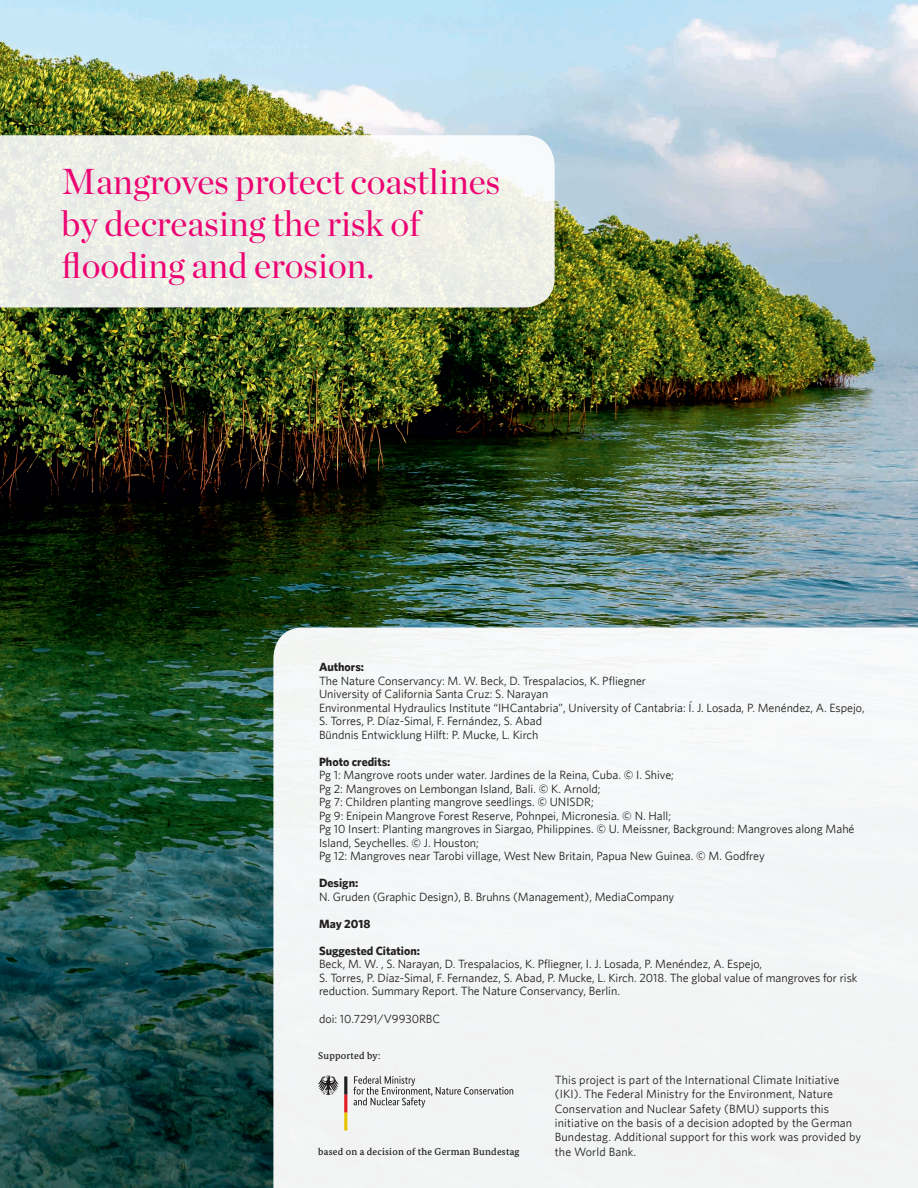
<style>
.page{position:relative;width:918px;height:1188px;background:#fff}
.page>*{position:absolute;margin:0;border:0;box-sizing:border-box;transform-origin:0 0}
.t1{font:36px/42px "Chronicle Display";color:#ed0372}
.t2{font:12px/13.5px "Whitney";color:#231f20}
.t3{font:700 12px "Whitney";color:#231f20}
.t4{font:500 9.9px "Bundes Serif";letter-spacing:.02em;color:#231f20}
</style>
<div class="page">
<img style="left:0;top:0;width:918px;height:1188px">
<div style="left:273px;top:628px;width:645px;height:560px;background:#f3f6f6"></div>
<svg style="left:0;top:135px;width:555px;height:172px;background:#edefe7"></svg>
<div style="left:313px;top:1033px;width:222px;height:141px;background:#f2f4f4"></div>
<svg style="left:354px;top:1076px;width:159px;height:31px"></svg>
<svg style="left:318px;top:1076px;width:29px;height:54px"></svg>
<h1 class="t1" style="left:62px;top:158px;width:440px">Mangroves protect coastlines by decreasing the risk of flooding and erosion.</h1>
<p class="t3" style="left:319px;top:660px;width:47px">Authors:</p>
<p class="t2" style="left:319px;top:674px;width:547px">The Nature Conservancy: M. W. Beck, D. Trespalacios, K. Pfliegner<br>University of California Santa Cruz: S. Narayan<br>Environmental Hydraulics Institute “IHCantabria”, University of Cantabria: Í. J. Losada, P. Menéndez, A. Espejo, S. Torres, P. Díaz-Simal, F. Fernández, S. Abad<br>Bündnis Entwicklung Hilft: P. Mucke, L. Kirch</p>
<p class="t3" style="left:319px;top:754px;width:73px">Photo credits:</p>
<p class="t2" style="left:319px;top:768px;width:537px">Pg 1: Mangrove roots under water. Jardines de la Reina, Cuba. © I. Shive;<br>Pg 2: Mangroves on Lembongan Island, Bali. © K. Arnold;<br>Pg 7: Children planting mangrove seedlings. © UNISDR;<br>Pg 9: Enipein Mangrove Forest Reserve, Pohnpei, Micronesia. © N. Hall;<br>Pg 10 Insert: Planting mangroves in Siargao, Philippines. © U. Meissner, Background: Mangroves along Mahé Island, Seychelles. © J. Houston;<br>Pg 12: Mangroves near Tarobi village, West New Britain, Papua New Guinea. © M. Godfrey</p>
<p class="t3" style="left:319px;top:876px;width:41px">Design:</p>
<p class="t2" style="left:319px;top:890px;width:357px">N. Gruden (Graphic Design), B. Bruhns (Management), MediaCompany</p>
<p class="t3" style="left:319px;top:916px;width:53px">May 2018</p>
<p class="t3" style="left:319px;top:943px;width:102px">Suggested Citation:</p>
<p class="t2" style="left:319px;top:957px;width:540px">Beck, M. W. , S. Narayan, D. Trespalacios, K. Pfliegner, I. J. Losada, P. Menéndez, A. Espejo,<br>S. Torres, P. Díaz-Simal, F. Fernandez, S. Abad, P. Mucke, L. Kirch. 2018. The global value of mangroves for risk reduction. Summary Report. The Nature Conservancy, Berlin.</p>
<p class="t2" style="left:319px;top:1012px;width:123px">doi: 10.7291/V9930RBC</p>
<p class="t4" style="left:318px;top:1049px;width:64px">Supported by:</p>
<p class="t4" style="left:318px;top:1146px;width:203px">based on a decision of the German Bundestag</p>
<p class="t2" style="left:555px;top:1072px;width:308px;line-height:14.4px">This project is part of the International Climate Initiative (IKI). The Federal Ministry for the Environment, Nature Conservation and Nuclear Safety (BMU) supports this initiative on the basis of a decision adopted by the German Bundestag. Additional support for this work was provided by the World Bank.</p>
</div>
